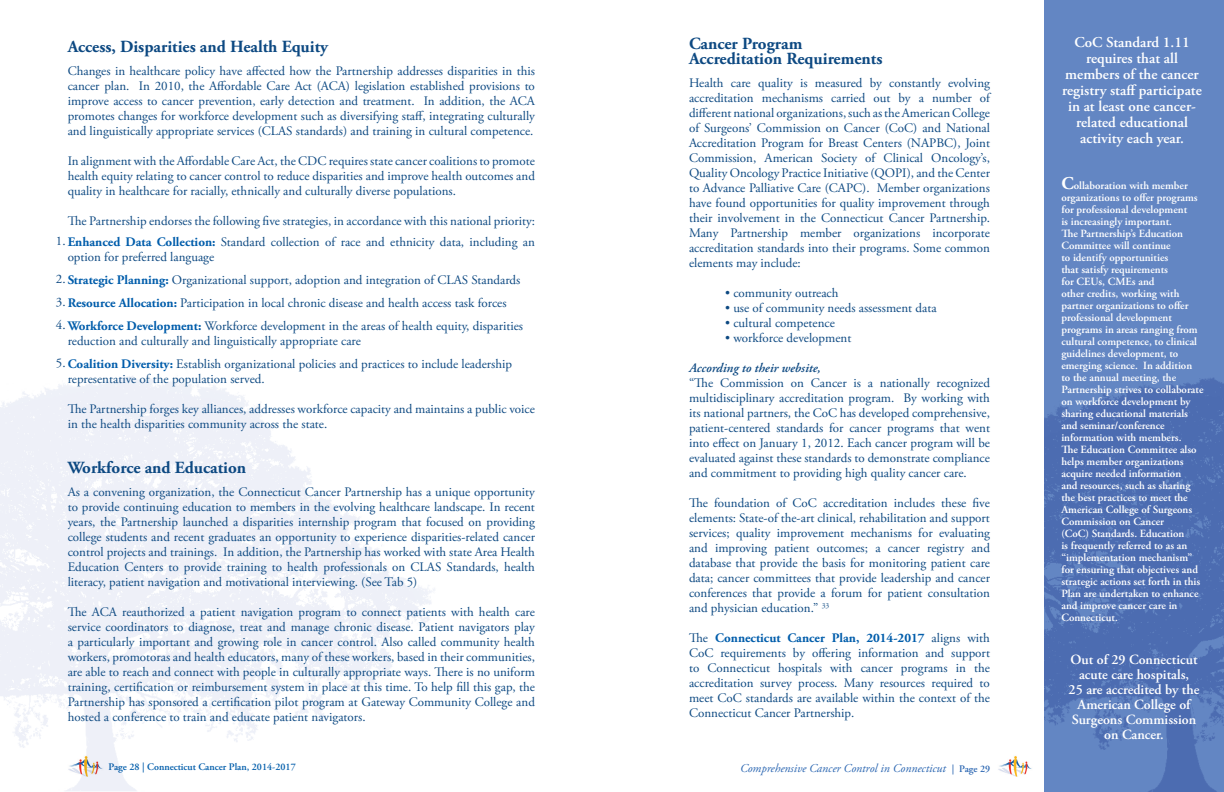
<style>
.page{position:relative;width:1224px;height:792px;background:#fff}
.page>*{position:absolute;margin:0;border:0;box-sizing:border-box;transform-origin:0 0}
.t1{font:700 17px/15px "Adobe Garamond Pro";color:#0d4982}
.t2{font:600 15px/16px "Adobe Garamond Pro";color:#fff;text-align:center}
.t3{font:600 14px/15px "Adobe Garamond Pro";color:#fff;text-align:center}
.t4{font:13px/15px "Adobe Garamond Pro";color:#0d4982;text-align:justify}
.t5{font:italic 600 13px "Adobe Garamond Pro";color:#0d4982}
.t6{font:italic 12px "Adobe Garamond Pro";color:#2c67b2}
.t7{font:600 11px/12px "Adobe Garamond Pro";color:#fff}
.t8{font:600 10px "Adobe Garamond Pro";color:#015dab}
.s1{font-weight:700;color:#015dab}
.s2{font-style:inherit}
.s3{font-weight:600;font-style:normal;font-size:10px}
.s4{font-weight:700;font-size:18px}
</style>
<div class="page">
<div style="left:1044px;top:0;width:180px;height:324px;background:#6386c3"></div>
<img style="left:1044px;top:324px;width:180px;height:468px">
<img style="left:998px;top:756px;width:34px;height:21px">
<img style="left:68px;top:754px;width:36px;height:23px">
<h1 class="t1" style="left:68px;top:39px;width:262px">Access, Disparities and Health Equity</h1>
<p class="t4" style="left:68px;top:64px;width:469px">Changes in healthcare policy have affected how the Partnership addresses disparities in this cancer plan. In 2010, the Affordable Care Act (ACA) legislation established provisions to improve access to cancer prevention, early detection and treatment. In addition, the ACA promotes changes for workforce development such as diversifying staff, integrating culturally and linguistically appropriate services (CLAS standards) and training in cultural competence.</p>
<p class="t4" style="left:68px;top:154px;width:469px">In alignment with the Affordable Care Act, the CDC requires state cancer coalitions to promote health equity relating to cancer control to reduce disparities and improve health outcomes and quality in healthcare for racially, ethnically and culturally diverse populations.</p>
<p class="t4" style="left:56px;top:211px;width:481px;line-height:21px;text-align:right">The Partnership endorses the following five strategies, in accordance with this national priority:<br>1.<span class="s1">Enhanced Data Collection:</span> Standard collection of race and ethnicity data, including an</p>
<p class="t4" style="left:56px;top:246px;width:469px;line-height:23px;text-align:left;text-indent:12px">option for preferred language<br>2.<span class="s1">Strategic Planning:</span> Organizational support, adoption and integration of CLAS Standards 3.<span class="s1">Resource Allocation:</span> Participation in local chronic disease and health access task forces 4.<span class="s1">Workforce Development:</span> Workforce development in the areas of health equity, disparities</p>
<p class="t4" style="left:56px;top:330px;width:458px;line-height:23px;text-indent:12px">reduction and culturally and linguistically appropriate care<br>5.<span class="s1">Coalition Diversity:</span> Establish organizational policies and practices to include leadership</p>
<p class="t4" style="left:68px;top:372px;width:199px">representative of the population served.</p>
<p class="t4" style="left:68px;top:402px;width:469px">The Partnership forges key alliances, addresses workforce capacity and maintains a public voice in the health disparities community across the state.</p>
<h1 class="t1" style="left:68px;top:460px;width:180px">Workforce and Education</h1>
<p class="t4" style="left:68px;top:485px;width:469px">As a convening organization, the Connecticut Cancer Partnership has a unique opportunity to provide continuing education to members in the evolving healthcare landscape. In recent years, the Partnership launched a disparities internship program that focused on providing college students and recent graduates an opportunity to experience disparities-related cancer control projects and trainings. In addition, the Partnership has worked with state Area Health Education Centers to provide training to health professionals on CLAS Standards, health literacy, patient navigation and motivational interviewing. (See Tab 5)</p>
<p class="t4" style="left:68px;top:605px;width:469px">The ACA reauthorized a patient navigation program to connect patients with health care service coordinators to diagnose, treat and manage chronic disease. Patient navigators play a particularly important and growing role in cancer control. Also called community health workers, promotoras and health educators, many of these workers, based in their communities, are able to reach and connect with people in culturally appropriate ways. There is no uniform training, certification or reimbursement system in place at this time. To help fill this gap, the Partnership has sponsored a certification pilot program at Gateway Community College and hosted a conference to train and educate patient navigators.</p>
<p class="t8" style="left:109px;top:761px;width:189px">Page 28 | Connecticut Cancer Plan, 2014-2017</p>
<h1 class="t1" style="left:689px;top:36px;width:195px">Cancer Program<br>Accreditation Requirements</h1>
<p class="t4" style="left:689px;top:76px;width:302px">Health care quality is measured by constantly evolving accreditation mechanisms carried out by a number of different national organizations, such as the American College of Surgeons’ Commission on Cancer (CoC) and National Accreditation Program for Breast Centers (NAPBC), Joint Commission, American Society of Clinical Oncology’s, Quality Oncology Practice Initiative (QOPI), and the Center to Advance Palliative Care (CAPC). Member organizations have found opportunities for quality improvement through their involvement in the Connecticut Cancer Partnership.<br>Many Partnership member organizations incorporate accreditation standards into their programs. Some common elements may include:</p>
<p class="t4" style="left:725px;top:286px;width:115px">• community outreach</p>
<p class="t4" style="left:725px;top:301px;width:213px">• use of community needs assessment data</p>
<p class="t4" style="left:725px;top:316px;width:111px">• cultural competence</p>
<p class="t4" style="left:725px;top:331px;width:128px">• workforce development</p>
<p class="t5" style="left:689px;top:360px;width:133px">According to their website,</p>
<p class="t4" style="left:689px;top:376px;width:302px">“The Commission on Cancer is a nationally recognized multidisciplinary accreditation program. By working with its national partners, the CoC has developed comprehensive, patient-centered standards for cancer programs that went into effect on January 1, 2012. Each cancer program will be evaluated against these standards to demonstrate compliance and commitment to providing high quality cancer care.</p>
<p class="t4" style="left:689px;top:496px;width:302px">The foundation of CoC accreditation includes these five elements: State-of the-art clinical, rehabilitation and support services; quality improvement mechanisms for evaluating and improving patient outcomes; a cancer registry and database that provide the basis for monitoring patient care data; cancer committees that provide leadership and cancer conferences that provide a forum for patient consultation and physician education.” <sup>33</sup></p>
<p class="t4" style="left:689px;top:631px;width:302px">The <span class="s1">Connecticut Cancer Plan, 2014-2017</span> aligns with CoC requirements by offering information and support to Connecticut hospitals with cancer programs in the accreditation survey process. Many resources required to meet CoC standards are available within the context of the Connecticut Cancer Partnership.</p>
<p class="t6" style="left:740px;top:761px;width:252px"><span class="s2">C</span>omprehensive Cancer Control in Connecticut <span class="s3">| Page 29</span></p>
<p class="t2" style="left:1062px;top:34px;width:141px">CoC Standard 1.11 requires that all members of the cancer registry staff participate in at least one cancer&shy;related educational activity each year.</p>
<p class="t7" style="left:1061px;top:180px;width:144px"><span class="s4">C</span>ollaboration with member organizations to offer programs for professional development<br>is increasingly important.<br>The Partnership’s Education<br>Committee will continue<br>to identify opportunities<br>that satisfy requirements<br>for CEUs, CMEs and<br>other credits, working with partner organizations to offer professional development programs in areas ranging from cultural competence, to clinical guidelines development, to emerging science. In addition to the annual meeting, the<br>Partnership strives to collaborate on workforce development by sharing educational materials and seminar/conference information with members.<br>The Education Committee also helps member organizations acquire needed information<br>and resources, such as sharing the best practices to meet the<br>American College of Surgeons<br>Commission on Cancer<br>(CoC) Standards. Education<br>is frequently referred to as an “implementation mechanism” for ensuring that objectives and strategic actions set forth in this<br>Plan are undertaken to enhance and improve cancer care in<br>Connecticut.</p>
<p class="t3" style="left:1069px;top:652px;width:132px">Out of 29 Connecticut acute care hospitals,<br>25 are accredited by the<br>American College of<br>Surgeons Commission on Cancer.</p>
</div>
